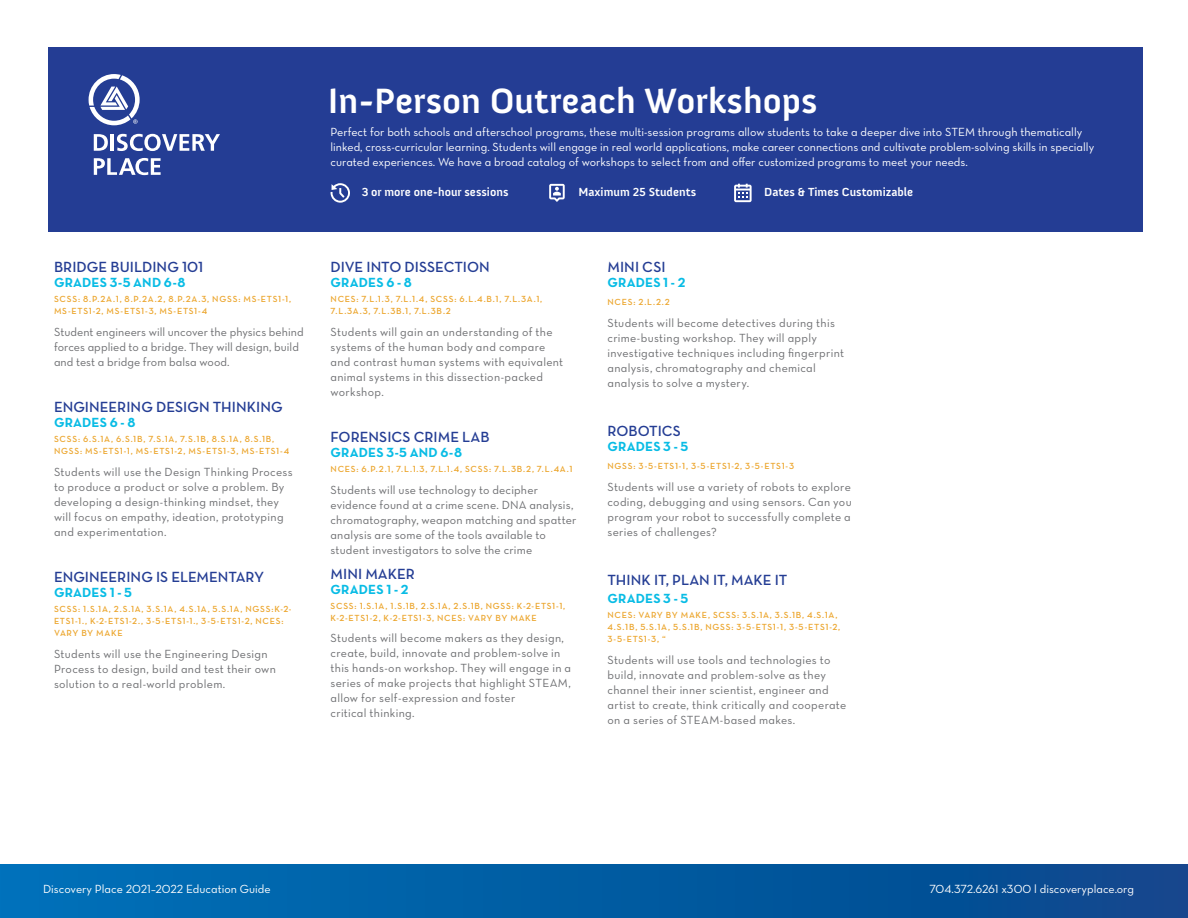
<style>
.page{position:relative;width:1188px;height:918px;background:#fff}
.page>*{position:absolute;margin:0;border:0;box-sizing:border-box;transform-origin:0 0}
.t1{font:700 36px "Anivers";color:#fff}
.t2{font:15px "Neutra Text Demi Alt";color:#243d94}
.t3{font:13.5px "Neutra Text Bold Alt";letter-spacing:.015em;color:#09bce5}
.t4{font:12px/15px "Neutra Text Book Alt";letter-spacing:.025em;color:#6d6e71}
.t5{font:12px/15px "Neutra Text Book Alt";color:#fff}
.t6{font:12px/15px "Neutra Text Book Alt";letter-spacing:.005em;color:#6d6e71}
.t7{font:700 12px "Anivers";color:#fff}
.t8{font:9px/12px "Neutra Text Demi Alt";letter-spacing:.075em;color:#eca62e}
</style>
<div class="page">
<div style="left:49px;top:47px;width:1094px;height:185px;background:#243d94"></div>
<svg style="left:734px;top:184px;width:18px;height:18px"></svg>
<svg style="left:331px;top:183px;width:19px;height:20px"></svg>
<svg style="left:549px;top:184px;width:16px;height:18px"></svg>
<div style="left:0;top:864px;width:1188px;height:54px;background:linear-gradient(to right,#0071b9,#09468c)"></div>
<svg style="left:94px;top:134px;width:14px;height:17px"></svg>
<hr style="left:111px;top:134px;width:3px;height:17px;background:#fff">
<svg style="left:117px;top:134px;width:103px;height:17px"></svg>
<svg style="left:94px;top:158px;width:67px;height:17px"></svg>
<svg style="left:89px;top:74px;width:51px;height:51px"></svg>
<h1 class="t1" style="left:328px;top:81px;width:491px">In-Person Outreach Workshops</h1>
<p class="t5" style="left:331px;top:124px;width:765px">Perfect for both schools and afterschool programs, these multi-session programs allow students to take a deeper dive into STEM through thematically linked, cross-curricular learning. Students will engage in real world applications, make career connections and cultivate problem-solving skills in specially curated experiences. We have a broad catalog of workshops to select from and offer customized programs to meet your needs.</p>
<p class="t2" style="left:54px;top:258px;width:151px">BRIDGE BUILDING 101</p>
<p class="t3" style="left:54px;top:274px;width:133px">GRADES 3-5 AND 6-8</p>
<p class="t8" style="left:54px;top:293px;width:239px">SCSS: 8.P.2A.1, 8.P.2A.2, 8.P.2A.3, NGSS: MS-ETS1-1,<br>MS-ETS1-2, MS-ETS1-3, MS-ETS1-4</p>
<p class="t6" style="left:54px;top:324px;width:251px">Student engineers will uncover the physics behind forces applied to a bridge. They will design, build and test a bridge from balsa wood.</p>
<p class="t2" style="left:54px;top:398px;width:230px">ENGINEERING DESIGN THINKING</p>
<p class="t3" style="left:54px;top:414px;width:83px">GRADES 6 - 8</p>
<p class="t8" style="left:54px;top:433px;width:237px">SCSS: 6.S.1A, 6.S.1B, 7.S.1A, 7.S.1B, 8.S.1A, 8.S.1B,<br>NGSS: MS-ETS1-1, MS-ETS1-2, MS-ETS1-3, MS-ETS1-4</p>
<p class="t4" style="left:54px;top:464px;width:240px">Students will use the Design Thinking Process to produce a product or solve a problem. By developing a design-thinking mindset, they will focus on empathy, ideation, prototyping and experimentation.</p>
<p class="t2" style="left:54px;top:568px;width:212px">ENGINEERING IS ELEMENTARY</p>
<p class="t3" style="left:54px;top:584px;width:80px">GRADES 1 - 5</p>
<p class="t8" style="left:54px;top:603px;width:239px">SCSS: 1.S.1A, 2.S.1A, 3.S.1A, 4.S.1A, 5.S.1A, NGSS:K-2-<br>ETS1-1., K-2-ETS1-2., 3-5-ETS1-1., 3-5-ETS1-2, NCES:<br>VARY BY MAKE</p>
<p class="t4" style="left:54px;top:646px;width:223px">Students will use the Engineering Design<br>Process to design, build and test their own solution to a real-world problem.</p>
<p class="t7" style="left:362px;top:186px;width:148px">3 or more one-hour sessions</p>
<p class="t7" style="left:578px;top:186px;width:119px">Maximum 25 Students</p>
<p class="t7" style="left:764px;top:186px;width:151px">Dates &amp; Times Customizable</p>
<p class="t2" style="left:331px;top:258px;width:161px">DIVE INTO DISSECTION</p>
<p class="t3" style="left:331px;top:274px;width:83px">GRADES 6 - 8</p>
<p class="t8" style="left:331px;top:293px;width:213px">NCES: 7.L.1.3, 7.L.1.4, SCSS: 6.L.4.B.1, 7.L.3A.1,<br>7.L.3A.3, 7.L.3B.1, 7.L.3B.2</p>
<p class="t4" style="left:331px;top:324px;width:234px">Students will gain an understanding of the systems of the human body and compare and contrast human systems with equivalent animal systems in this dissection-packed workshop.</p>
<p class="t2" style="left:331px;top:428px;width:161px">FORENSICS CRIME LAB</p>
<p class="t3" style="left:331px;top:444px;width:133px">GRADES 3-5 AND 6-8</p>
<p class="t8" style="left:331px;top:463px;width:243px">NCES: 6.P.2.1, 7.L.1.3, 7.L.1.4, SCSS: 7.L.3B.2, 7.L.4A.1</p>
<p class="t4" style="left:331px;top:482px;width:247px">Students will use technology to decipher evidence found at a crime scene. DNA analysis, chromatography, weapon matching and spatter analysis are some of the tools available to student investigators to solve the crime</p>
<p class="t2" style="left:331px;top:564px;width:86px">MINI MAKER</p>
<p class="t3" style="left:331px;top:581px;width:79px">GRADES 1 - 2</p>
<p class="t8" style="left:331px;top:599px;width:236px">SCSS: 1.S.1A, 1.S.1B, 2.S.1A, 2.S.1B, NGSS: K-2-ETS1-1,<br>K-2-ETS1-2, K-2-ETS1-3, NCES: VARY BY MAKE</p>
<p class="t4" style="left:331px;top:631px;width:242px">Students will become makers as they design, create, build, innovate and problem-solve in this hands-on workshop. They will engage in a series of make projects that highlight STEAM, allow for self-expression and foster<br>critical thinking.</p>
<p class="t2" style="left:608px;top:258px;width:60px">MINI CSI</p>
<p class="t3" style="left:608px;top:274px;width:79px">GRADES 1 - 2</p>
<p class="t8" style="left:608px;top:296px;width:64px">NCES: 2.L.2.2</p>
<p class="t4" style="left:608px;top:315px;width:238px">Students will become detectives during this crime-busting workshop. They will apply investigative techniques including fingerprint analysis, chromatography and chemical analysis to solve a mystery.</p>
<p class="t2" style="left:608px;top:422px;width:75px">ROBOTICS</p>
<p class="t3" style="left:608px;top:438px;width:82px">GRADES 3 - 5</p>
<p class="t8" style="left:608px;top:460px;width:188px">NGSS: 3-5-ETS1-1, 3-5-ETS1-2, 3-5-ETS1-3</p>
<p class="t4" style="left:608px;top:479px;width:246px;text-align:justify">Students will use a variety of robots to explore coding, debugging and using sensors. Can you program your robot to successfully complete a series of challenges?</p>
<p class="t2" style="left:608px;top:571px;width:181px">THINK IT, PLAN IT, MAKE IT</p>
<p class="t3" style="left:608px;top:590px;width:82px">GRADES 3 - 5</p>
<p class="t8" style="left:608px;top:609px;width:234px">NCES: VARY BY MAKE, SCSS: 3.S.1A, 3.S.1B, 4.S.1A,<br>4.S.1B, 5.S.1A, 5.S.1B, NGSS: 3-5-ETS1-1, 3-5-ETS1-2,<br>3-5-ETS1-3, “</p>
<p class="t4" style="left:608px;top:652px;width:240px">Students will use tools and technologies to build, innovate and problem-solve as they channel their inner scientist, engineer and artist to create, think critically and cooperate on a series of STEAM-based makes.</p>
<p class="t5" style="left:43px;top:881px;width:229px">Discovery Place 2021–2022 Education Guide</p>
<p class="t5" style="left:929px;top:881px;width:206px">704.372.6261 x300 l discoveryplace.org</p>
</div>
